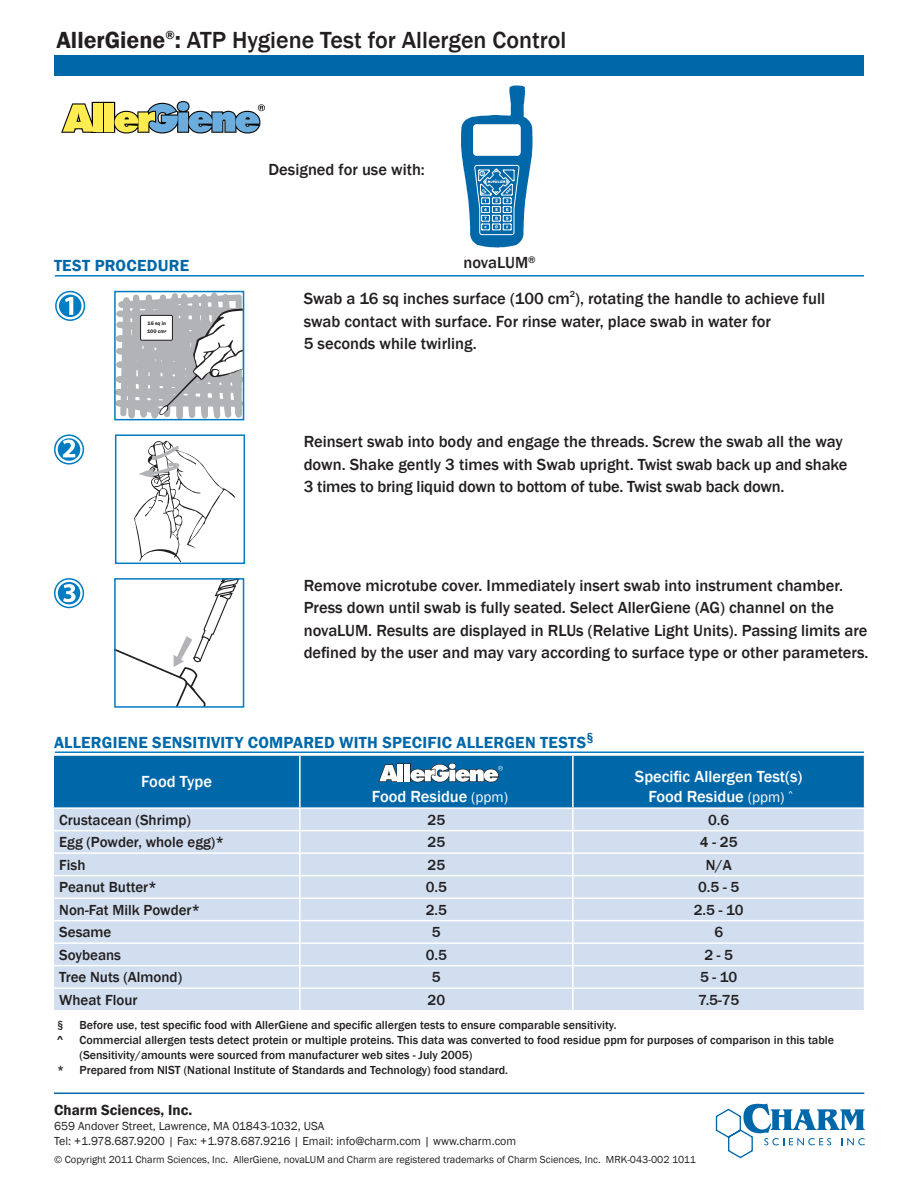
<style>
.page{position:relative;width:918px;height:1188px;background:#fff}
.page>*{position:absolute;margin:0;border:0;box-sizing:border-box;transform-origin:0 0}
.text{font:500 24px "Franklin Gothic";color:#231f20}
.text-2{font:500 16.5px/22.5px "Franklin Gothic";color:#231f20}
.t1{font:600 16.5px "Franklin Gothic";letter-spacing:.015em;color:#0068a9}
.text_leading18{font:500 16.5px/19.8px "Franklin Gothic";color:#fff;text-align:center}
.text_leading18-2{font:500 16.5px "Franklin Gothic";letter-spacing:-.005em;color:#231f20}
.t2{font:500 15px "Franklin Gothic";color:#231f20}
.t3{font:600 15px "Franklin Gothic";color:#231f20}
.note{font:500 12px/15px "Franklin Gothic";color:#231f20}
.t4{font:12px "Franklin Gothic";color:#231f20}
.t5{font:600 12px "Franklin Gothic";color:#0068a9}
.t6{font:10.5px "Franklin Gothic";color:#231f20}
.note-2{font:500 10.5px "Franklin Gothic";color:#231f20}
.text-3{font:500 9px "Franklin Gothic";color:#231f20}
.t7{font:600 5.4px "Franklin Gothic";color:#231f20}
.s1{font-weight:600}
.s2{font-weight:400;font-size:15px}
</style>
<div class="page">
<svg style="left:716px;top:1104px;width:149px;height:54px"></svg>
<hr style="left:54px;top:1093px;width:810px;height:1px;background:#0068a9">
<div style="left:54px;top:55px;width:810px;height:21px;background:#0068a9"></div>
<div style="left:55px;top:291px;width:30px;height:30px;border:2px solid #007cc2;border-radius:50%"></div>
<div style="left:59px;top:295px;width:22px;height:22px;background:#007cc2;border-radius:50%"></div>
<svg style="left:65px;top:297px;width:8px;height:18px"></svg>
<svg style="left:117px;top:294px;width:124px;height:123px"></svg>
<div style="left:141px;top:315px;width:31px;height:25px;background:#fff"></div>
<div style="left:140px;top:315px;width:33px;height:25px;border:1px solid #231f20"></div>
<div style="left:114px;top:291px;width:130px;height:129px;border:2px solid #007cc2"></div>
<div style="left:54px;top:578px;width:30px;height:30px;border:2px solid #007cc2;border-radius:50%"></div>
<div style="left:58px;top:582px;width:22px;height:22px;background:#007cc2;border-radius:50%"></div>
<svg style="left:63px;top:584px;width:13px;height:18px"></svg>
<svg style="left:117px;top:581px;width:122px;height:124px"></svg>
<div style="left:114px;top:578px;width:130px;height:130px;border:2px solid #007cc2"></div>
<div style="left:54px;top:434px;width:30px;height:31px;border:2px solid #007cc2;border-radius:50%"></div>
<svg style="left:58px;top:438px;width:22px;height:23px"></svg>
<svg style="left:63px;top:440px;width:12px;height:17px"></svg>
<svg style="left:134px;top:440px;width:101px;height:121px"></svg>
<div style="left:115px;top:434px;width:130px;height:130px;border:2px solid #007cc2"></div>
<hr style="left:55px;top:752px;width:809px;height:1px;background:#007cc2">
<svg style="left:53px;top:755px;width:812px;height:255px;background:#aac9e2"></svg>
<hr style="left:55px;top:275px;width:809px;height:2px;background:#007cc2">
<svg style="left:461px;top:86px;width:72px;height:162px"></svg>
<svg style="left:61px;top:101px;width:204px;height:33px"></svg>
<p class="text" style="left:56px;top:25px;width:511px"><span class="s1">AllerGiene</span><sup>®</sup><span class="s1">:</span> ATP Hygiene Test for Allergen Control</p>
<p class="t1" style="left:54px;top:255px;width:137px">TEST PROCEDURE</p>
<p class="t7" style="left:148px;top:320px;width:20px">16 sq in</p>
<p class="t7" style="left:147px;top:328px;width:21px">100 cm<sup>2</sup></p>
<p class="text-2" style="left:268px;top:158px;width:158px">Designed for use with:</p>
<p class="text_leading18-2" style="left:464px;top:252px;width:74px">novaLUM<sup>®</sup></p>
<p class="text-3" style="left:570px;top:288px;width:7px">2</p>
<p class="text-2" style="left:304px;top:310px;width:469px">swab contact with surface. For rinse water, place swab in water for<br>5 seconds while twirling.</p>
<p class="text-2" style="left:304px;top:288px;width:523px">Swab a 16 sq inches surface (100 cm ), rotating the handle to achieve full</p>
<p class="text-2" style="left:304px;top:431px;width:545px">Reinsert swab into body and engage the threads. Screw the swab all the way down. Shake gently 3 times with Swab upright. Twist swab back up and shake<br>3 times to bring liquid down to bottom of tube. Twist swab back down.</p>
<p class="text-2" style="left:304px;top:574px;width:566px">Remove microtube cover. Immediately insert swab into instrument chamber.<br>Press down until swab is fully seated. Select AllerGiene (AG) channel on the novaLUM. Results are displayed in RLUs (Relative Light Units). Passing limits are defined by the user and may vary according to surface type or other parameters.</p>
<p class="t1" style="left:54px;top:732px;width:534px">ALLERGIENE SENSITIVITY COMPARED WITH SPECIFIC ALLERGEN TESTS</p>
<p class="t5" style="left:587px;top:729px;width:9px">§</p>
<p class="text_leading18" style="left:141px;top:772px;width:72px">Food Type</p>
<p class="text_leading18" style="left:372px;top:787px;width:138px">Food Residue <span class="s2">(ppm)</span></p>
<p class="text_leading18" style="left:635px;top:767px;width:169px">Specific Allergen Test(s)<br>Food Residue <span class="s2">(ppm)</span> <sup>^</sup></p>
<p class="t2" style="left:59px;top:810px;width:133px">Crustacean (Shrimp)</p>
<p class="t2" style="left:428px;top:810px;width:19px">25</p>
<p class="t2" style="left:708px;top:810px;width:23px">0.6</p>
<p class="t2" style="left:59px;top:833px;width:166px">Egg (Powder, whole egg)*</p>
<p class="t2" style="left:428px;top:833px;width:19px">25</p>
<p class="t2" style="left:700px;top:833px;width:39px">4 - 25</p>
<p class="t2" style="left:59px;top:855px;width:28px">Fish</p>
<p class="t2" style="left:428px;top:855px;width:19px">25</p>
<p class="t2" style="left:706px;top:855px;width:27px">N/A</p>
<p class="t2" style="left:59px;top:878px;width:99px">Peanut Butter*</p>
<p class="t2" style="left:426px;top:878px;width:23px">0.5</p>
<p class="t2" style="left:698px;top:878px;width:43px">0.5 - 5</p>
<p class="t2" style="left:59px;top:900px;width:143px">Non-Fat Milk Powder*</p>
<p class="t2" style="left:426px;top:900px;width:23px">2.5</p>
<p class="t2" style="left:694px;top:900px;width:51px">2.5 - 10</p>
<p class="t2" style="left:59px;top:923px;width:54px">Sesame</p>
<p class="t2" style="left:432px;top:923px;width:10px">5</p>
<p class="t2" style="left:714px;top:923px;width:10px">6</p>
<p class="t2" style="left:59px;top:945px;width:63px">Soybeans</p>
<p class="t2" style="left:426px;top:945px;width:23px">0.5</p>
<p class="t2" style="left:704px;top:945px;width:30px">2 - 5</p>
<p class="t2" style="left:59px;top:968px;width:124px">Tree Nuts (Almond)</p>
<p class="t2" style="left:432px;top:968px;width:10px">5</p>
<p class="t2" style="left:700px;top:968px;width:39px">5 - 10</p>
<p class="t2" style="left:59px;top:990px;width:80px">Wheat Flour</p>
<p class="t2" style="left:428px;top:990px;width:19px">20</p>
<p class="t2" style="left:698px;top:990px;width:43px">7.5-75</p>
<p class="note-2" style="left:57px;top:1018px;width:8px">§</p>
<p class="note" style="left:80px;top:1018px;width:539px">Before use, test specific food with AllerGiene and specific allergen tests to ensure comparable sensitivity.</p>
<p class="note" style="left:57px;top:1033px;width:7px">^</p>
<p class="note" style="left:80px;top:1033px;width:756px">Commercial allergen tests detect protein or multiple proteins. This data was converted to food residue ppm for purposes of comparison in this table (Sensitivity/amounts were sourced from manufacturer web sites - July 2005)</p>
<p class="note" style="left:57px;top:1063px;width:453px">* Prepared from NIST (National Institute of Standards and Technology) food standard.</p>
<p class="t3" style="left:54px;top:1101px;width:140px">Charm Sciences, Inc.</p>
<p class="t4" style="left:54px;top:1118px;width:272px">659 Andover Street, Lawrence, MA 01843-1032, USA</p>
<p class="t4" style="left:54px;top:1133px;width:464px">Tel: +1.978.687.9200 | Fax: +1.978.687.9216 | Email: info@charm.com | www.charm.com</p>
<p class="t6" style="left:54px;top:1153px;width:643px">© Copyright 2011 Charm Sciences, Inc. AllerGiene, novaLUM and Charm are registered trademarks of Charm Sciences, Inc. MRK-043-002 1011</p>
</div>
